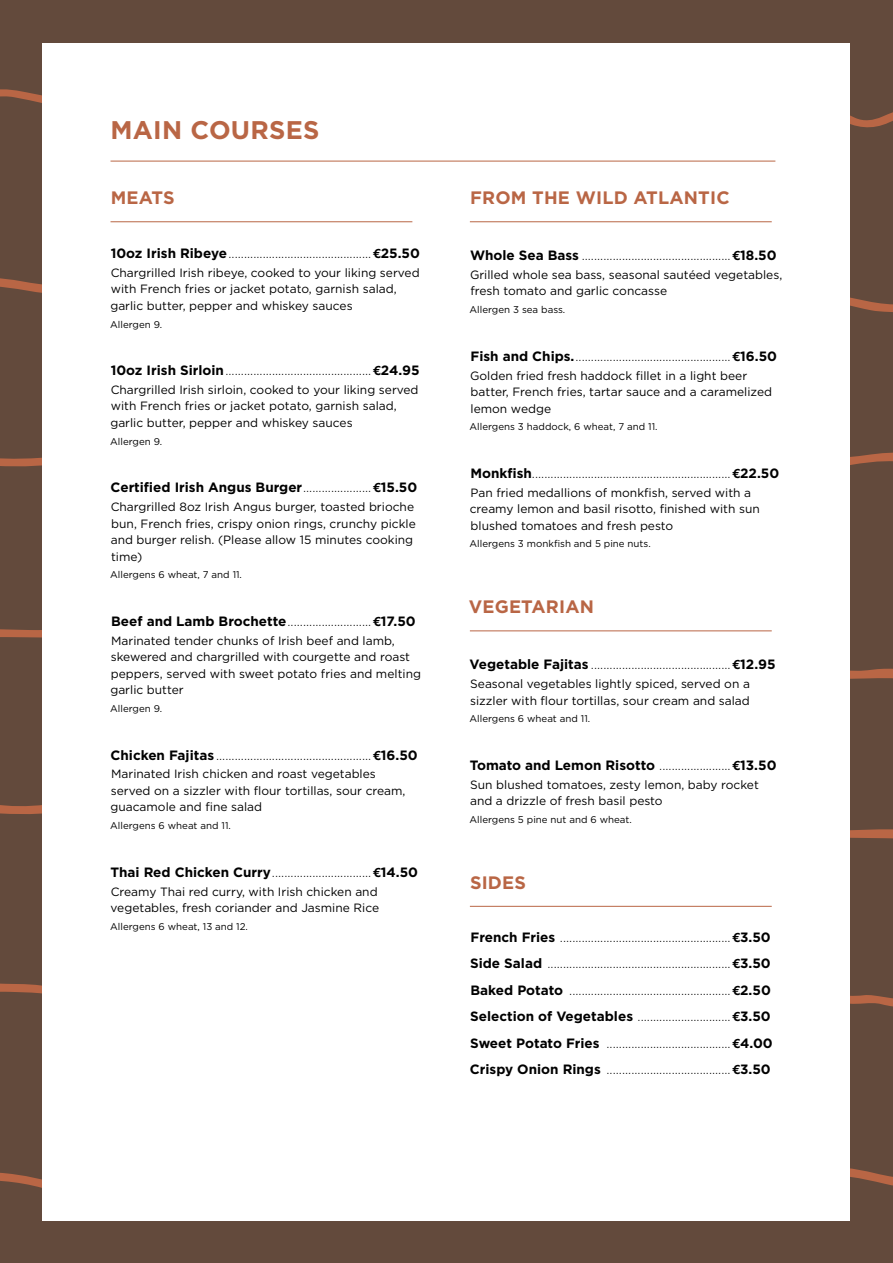
<style>
.page{position:relative;width:893px;height:1263px;background:#634a3c}
.page>*{position:absolute;margin:0;border:0;box-sizing:border-box;transform-origin:0 0}
.t1{font:700 25.5px "Gotham HTF";letter-spacing:.01em;color:#b96645}
.t2{font:700 18px "Gotham HTF";letter-spacing:.01em;color:#b96645}
.t3{font:300 13.5px/26.5px "Gotham HTF";color:#000}
.t4{font:700 13.5px "Gotham HTF";color:#000}
.t5{font:12px/16.5px "Gotham";color:#000}
.t6{font:9.75px "Gotham";color:#000}
.s1{font-weight:700}
.s2{font-family:"Futura EFOP Heavy New";font-weight:400}
.s3{font-weight:300}
</style>
<div class="page">
<svg style="left:0;top:232px;width:893px;height:88px;fill:#634a3c"></svg>
<svg style="left:0;top:590px;width:893px;height:90px;fill:#634a3c"></svg>
<svg style="left:0;top:782px;width:893px;height:67px;fill:#634a3c"></svg>
<svg style="left:0;top:973px;width:893px;height:47px"></svg>
<svg style="left:0;top:1150px;width:893px;height:50px"></svg>
<svg style="left:0;top:63px;width:893px;height:67px;fill:#634a3c"></svg>
<svg style="left:0;top:433px;width:893px;height:46px"></svg>
<div style="left:43px;top:43px;width:807px;height:1177px;background:#fff"></div>
<hr style="left:111px;top:221px;width:301px;height:1px;background:#b96645">
<hr style="left:470px;top:221px;width:302px;height:1px;background:#b96645">
<hr style="left:470px;top:630px;width:302px;height:1px;background:#b96645">
<hr style="left:470px;top:906px;width:302px;height:1px;background:#b96645">
<hr style="left:111px;top:161px;width:664px;height:1px;background:#b96645">
<h1 class="t1" style="left:111px;top:115px;width:210px">MAIN COURSES</h1>
<h2 class="t2" style="left:111px;top:187px;width:65px">MEATS</h2>
<p class="t3" style="left:111px;top:240px;width:311px"><span class="s1">10oz Irish Ribeye</span>..............................................<span class="s2">€</span><span class="s1">25.50</span></p>
<p class="t5" style="left:110px;top:264px;width:311px">Chargrilled Irish ribeye, cooked to your liking served with French fries or jacket potato, garnish salad, garlic butter, pepper and whiskey sauces</p>
<p class="t6" style="left:110px;top:319px;width:54px">Allergen 9.</p>
<p class="t3" style="left:111px;top:357px;width:310px"><span class="s1">10oz Irish Sirloin</span>...............................................<span class="s2">€</span><span class="s1">24.95</span></p>
<p class="t5" style="left:110px;top:381px;width:310px">Chargrilled Irish sirloin, cooked to your liking served with French fries or jacket potato, garnish salad, garlic butter, pepper and whiskey sauces</p>
<p class="t6" style="left:110px;top:436px;width:54px">Allergen 9.</p>
<p class="t4" style="left:111px;top:480px;width:308px">Certified Irish Angus Burger<span class="s3">......................</span><span class="s2">€</span>15.50</p>
<p class="t5" style="left:111px;top:498px;width:307px">Chargrilled 8oz Irish Angus burger, toasted brioche bun, French fries, crispy onion rings, crunchy pickle and burger relish. (Please allow 15 minutes cooking time)</p>
<p class="t6" style="left:110px;top:569px;width:133px">Allergens 6 wheat, 7 and 11.</p>
<p class="t3" style="left:111px;top:608px;width:306px"><span class="s1">Beef and Lamb Brochette</span>...........................<span class="s2">€</span><span class="s1">17.50</span></p>
<p class="t5" style="left:110px;top:632px;width:312px">Marinated tender chunks of Irish beef and lamb, skewered and chargrilled with courgette and roast peppers, served with sweet potato fries and melting garlic butter</p>
<p class="t6" style="left:110px;top:703px;width:54px">Allergen 9.</p>
<p class="t3" style="left:111px;top:741px;width:309px"><span class="s1">Chicken Fajitas</span> ..................................................<span class="s2">€</span><span class="s1">16.50</span></p>
<p class="t5" style="left:110px;top:766px;width:297px">Marinated Irish chicken and roast vegetables served on a sizzler with flour tortillas, sour cream, guacamole and fine salad</p>
<p class="t6" style="left:110px;top:820px;width:122px">Allergens 6 wheat and 11.</p>
<p class="t3" style="left:110px;top:859px;width:309px"><span class="s1">Thai Red Chicken Curry</span>................................<span class="s2">€</span><span class="s1">14.50</span></p>
<p class="t5" style="left:111px;top:883px;width:270px">Creamy Thai red curry, with Irish chicken and vegetables, fresh coriander and Jasmine Rice</p>
<p class="t6" style="left:110px;top:921px;width:139px">Allergens 6 wheat, 13 and 12.</p>
<h2 class="t2" style="left:470px;top:187px;width:261px">FROM THE WILD ATLANTIC</h2>
<p class="t3" style="left:470px;top:242px;width:308px"><span class="s1">Whole Sea Bass</span> ................................................<span class="s2">€</span><span class="s1">18.50</span></p>
<p class="t5" style="left:470px;top:266px;width:314px">Grilled whole sea bass, seasonal sautéed vegetables, fresh tomato and garlic concasse</p>
<p class="t6" style="left:470px;top:304px;width:97px">Allergen 3 sea bass.</p>
<p class="t3" style="left:471px;top:343px;width:308px"><span class="s1">Fish and Chips.</span>..................................................<span class="s2">€</span><span class="s1">16.50</span></p>
<p class="t5" style="left:470px;top:367px;width:304px">Golden fried fresh haddock fillet in a light beer batter, French fries, tartar sauce and a caramelized lemon wedge</p>
<p class="t6" style="left:470px;top:421px;width:190px">Allergens 3 haddock, 6 wheat, 7 and 11.</p>
<p class="t3" style="left:471px;top:460px;width:310px"><span class="s1">Monkfish</span>................................................................<span class="s2">€</span><span class="s1">22.50</span></p>
<p class="t5" style="left:470px;top:484px;width:292px">Pan fried medallions of monkfish, served with a creamy lemon and basil risotto, finished with sun blushed tomatoes and fresh pesto</p>
<p class="t6" style="left:470px;top:539px;width:183px">Allergens 3 monkfish and 5 pine nuts.</p>
<h2 class="t2" style="left:469px;top:596px;width:127px">VEGETARIAN</h2>
<p class="t3" style="left:470px;top:651px;width:307px"><span class="s1">Vegetable Fajitas</span> .............................................<span class="s2">€</span><span class="s1">12.95</span></p>
<p class="t5" style="left:470px;top:675px;width:281px">Seasonal vegetables lightly spiced, served on a sizzler with flour tortillas, sour cream and salad</p>
<p class="t6" style="left:470px;top:713px;width:122px">Allergens 6 wheat and 11.</p>
<p class="t4" style="left:470px;top:757px;width:308px">Tomato and Lemon Risotto <span class="s3">.......................</span><span class="s2">€</span>13.50</p>
<p class="t5" style="left:470px;top:776px;width:290px">Sun blushed tomatoes, zesty lemon, baby rocket and a drizzle of fresh basil pesto</p>
<p class="t6" style="left:470px;top:814px;width:164px">Allergens 5 pine nut and 6 wheat.</p>
<h2 class="t2" style="left:470px;top:872px;width:57px">SIDES</h2>
<p class="t3" style="left:470px;top:923px;width:304px"><span class="s1">French Fries</span> .......................................................<span class="s2">€</span><span class="s1">3.50<br>Side Salad</span> ...........................................................<span class="s2">€</span><span class="s1">3.50<br>Baked Potato</span> ....................................................<span class="s2">€</span><span class="s1">2.50<br>Selection of Vegetables</span> ..............................<span class="s2">€</span><span class="s1">3.50<br>Sweet Potato Fries</span> ........................................<span class="s2">€</span><span class="s1">4.00<br>Crispy Onion Rings</span> ........................................<span class="s2">€</span><span class="s1">3.50</span></p>
</div>
